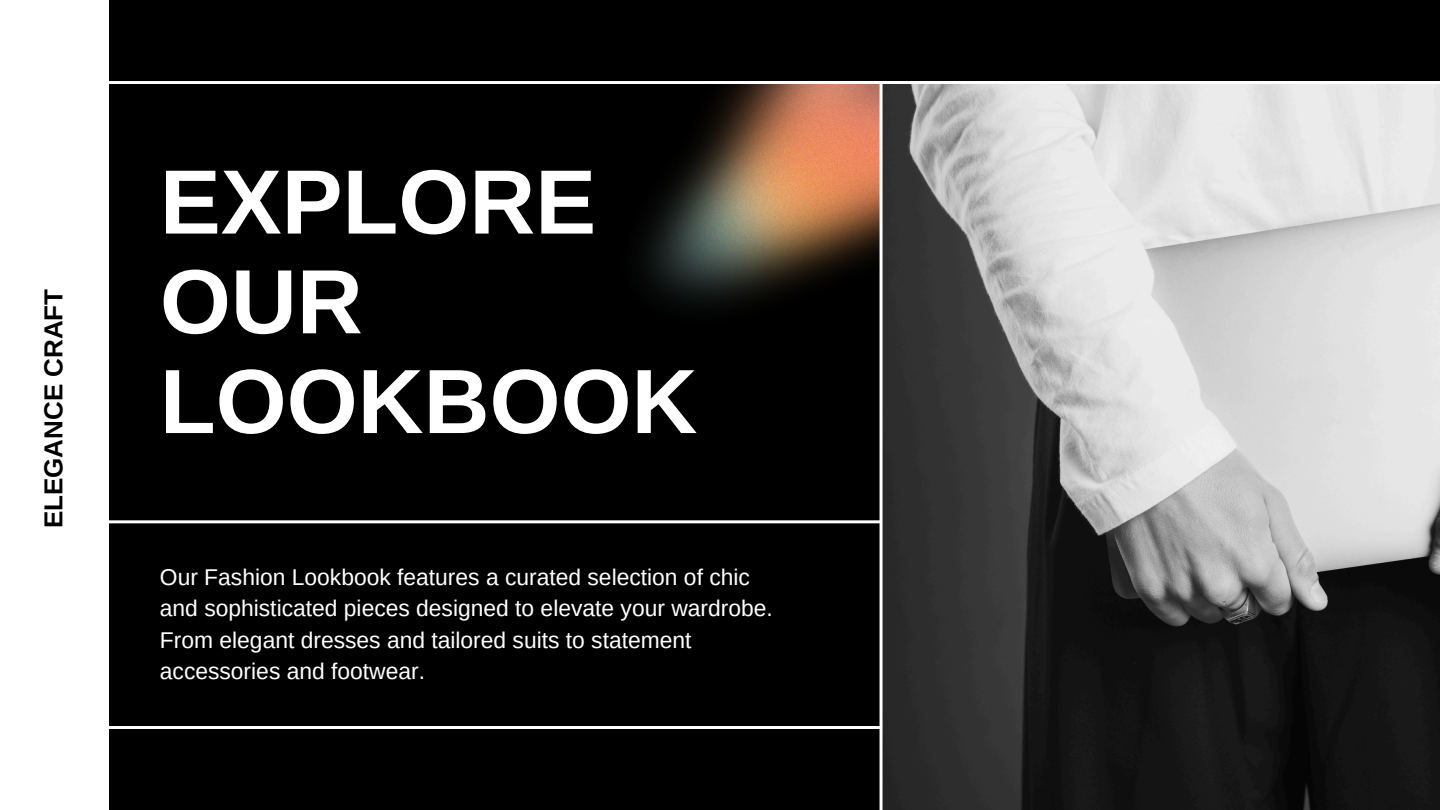
<style>
.page{position:relative;width:1440px;height:810px;background:#000}
.page>*{position:absolute;margin:0;border:0;box-sizing:border-box;transform-origin:0 0}
.t1{font:700 91.3px/99.8px "Arimo";color:#fff}
.t2{font:700 26px "Arimo";color:#000}
.t3{font:22.8px/31.5px "Arimo";color:#fff}
</style>
<div class="page">
<hr style="left:109px;top:520px;width:774px;height:3px;background:#fff">
<hr style="left:109px;top:726px;width:774px;height:3px;background:#fff">
<img style="left:883px;top:84px;width:557px;height:726px">
<img style="left:642px;top:84px;width:238px;height:252px">
<hr style="left:0;top:81px;width:1440px;height:3px;background:#fff">
<div style="left:0;top:0;width:109px;height:810px;background:#fff"></div>
<hr style="left:880px;top:81px;width:3px;height:729px;background:#fff">
<p class="t2" style="left:39px;top:528px;width:241px;rotate:-90deg">ELEGANCE CRAFT</p>
<h1 class="t1" style="left:160px;top:152px;width:539px">EXPLORE<br>OUR<br>LOOKBOOK</h1>
<p class="t3" style="left:160px;top:561px;width:614px">Our Fashion Lookbook features a curated selection of chic and sophisticated pieces designed to elevate your wardrobe.<br>From elegant dresses and tailored suits to statement accessories and footwear.</p>
</div>
